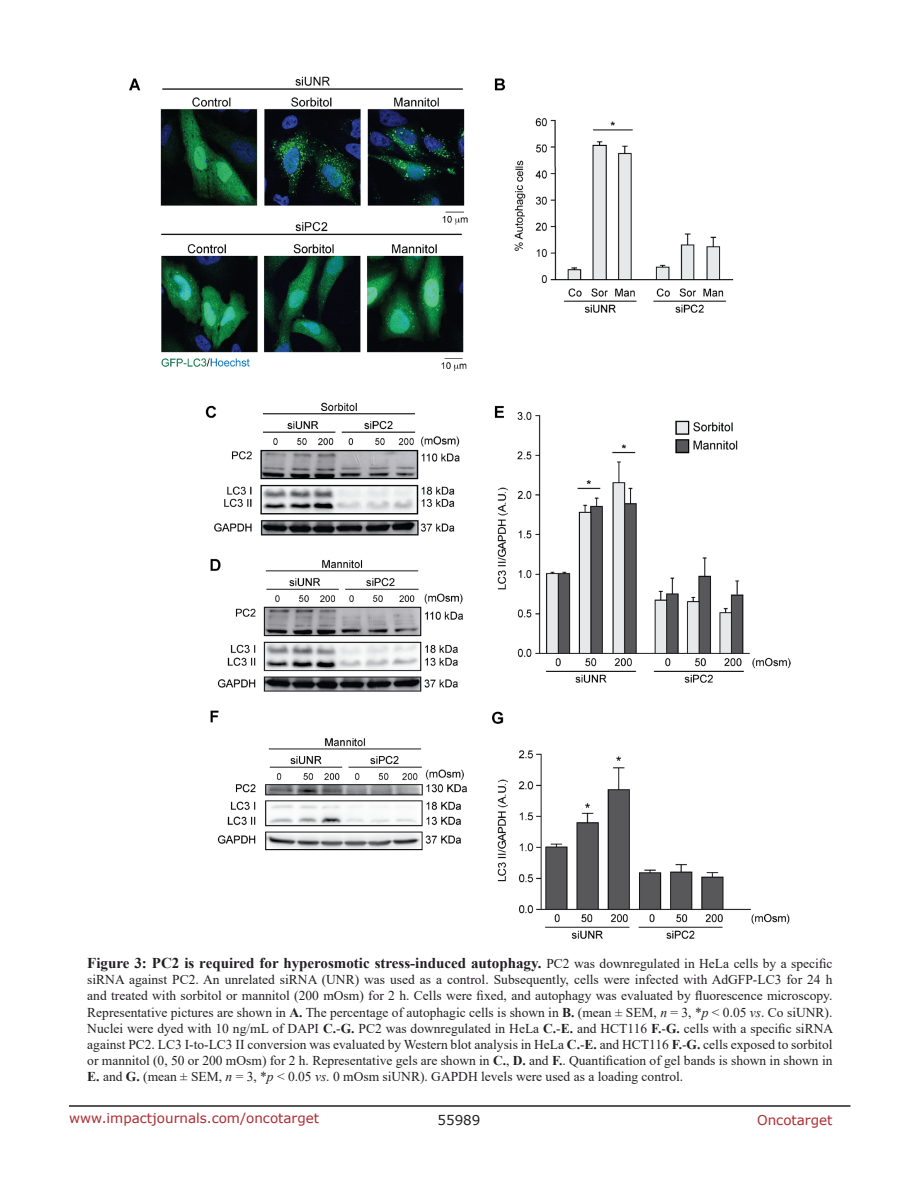
<style>
.page{position:relative;width:918px;height:1188px;background:#fff}
.page>*{position:absolute;margin:0;border:0;box-sizing:border-box;transform-origin:0 0}
.FigureText{font:700 15px "Times New Roman";color:#221f22}
.FigureText-2{font:13.5px/16.2px "Times New Roman";color:#221f22;text-align:justify}
.t1{font:13.5px "Verdana";color:#ac2b31}
.t2{font:13.5px "Verdana";color:#221f22}
.s1{font-weight:400;font-size:13.5px}
.s2{font-weight:700}
.s3{font-style:italic}
</style>
<div class="page">
<hr style="left:69px;top:1105px;width:781px;height:2px;background:#231f20">
<img style="left:129px;top:76px;width:662px;height:863px">
<p class="FigureText" style="left:87px;top:952px;width:747px">Figure 3: PC2 is required for hyperosmotic stress-induced autophagy. <span class="s1">PC2 was downregulated in HeLa cells by a specific</span></p>
<p class="FigureText-2" style="left:87px;top:971px;width:747px">siRNA against PC2. An unrelated siRNA (UNR) was used as a control. Subsequently, cells were infected with AdGFP-LC3 for 24 h and treated with sorbitol or mannitol (200 mOsm) for 2 h. Cells were fixed, and autophagy was evaluated by fluorescence microscopy.<br>Representative pictures are shown in <span class="s2">A.</span> The percentage of autophagic cells is shown in <span class="s2">B.</span> (mean ± SEM, <span class="s3">n</span> = 3, *<span class="s3">p</span> &lt; 0.05 <span class="s3">vs</span>. Co siUNR).<br>Nuclei were dyed with 10 ng/mL of DAPI <span class="s2">C.</span>-<span class="s2">G.</span> PC2 was downregulated in HeLa <span class="s2">C.</span>-<span class="s2">E.</span> and HCT116 <span class="s2">F.</span>-<span class="s2">G.</span> cells with a specific siRNA against PC2. LC3 I-to-LC3 II conversion was evaluated by Western blot analysis in HeLa <span class="s2">C.</span>-<span class="s2">E.</span> and HCT116 <span class="s2">F.</span>-<span class="s2">G.</span> cells exposed to sorbitol or mannitol (0, 50 or 200 mOsm) for 2 h. Representative gels are shown in <span class="s2">C.</span>, <span class="s2">D.</span> and <span class="s2">F.</span>. Quantification of gel bands is shown in shown in <span class="s2">E.</span> and <span class="s2">G.</span> (mean ± SEM, <span class="s3">n</span> = 3, *<span class="s3">p</span> &lt; 0.05 <span class="s3">vs</span>. 0 mOsm siUNR). GAPDH levels were used as a loading control.</p>
<p class="t1" style="left:69px;top:1109px;width:252px">www.impactjournals.com/oncotarget</p>
<p class="t2" style="left:438px;top:1111px;width:44px">55989</p>
<p class="t1" style="left:757px;top:1111px;width:77px">Oncotarget</p>
</div>
